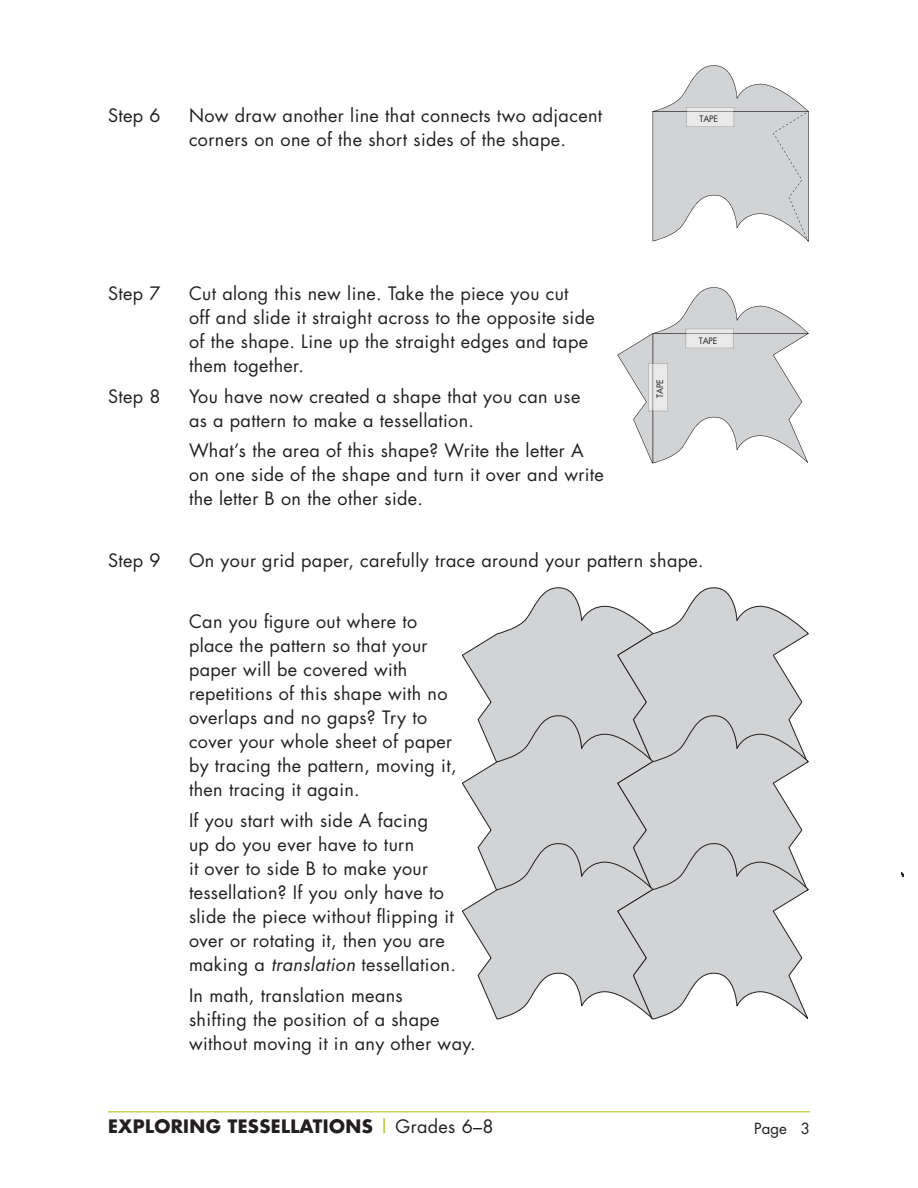
<style>
.page{position:relative;width:918px;height:1188px;background:#fff}
.page>*{position:absolute;margin:0;border:0;box-sizing:border-box;transform-origin:0 0}
.t1{font:18px/24px "Futura";letter-spacing:.02em;color:#231f20}
.t2{font:700 18px "Futura";letter-spacing:.02em;color:#231f20}
.t3{font:15px "Futura";color:#231f20}
.t4{font:8.7px "Futura";color:#231f20}
.s1{font-style:italic}
.s2{font-weight:400;color:#b2bb1e}
.s3{font-weight:400}
</style>
<div class="page">
<hr style="left:108px;top:1111px;width:702px;height:1px;background:#b2bb1e">
<svg style="left:901px;top:872px;width:3px;height:5px"></svg>
<svg style="left:462px;top:587px;width:347px;height:433px"></svg>
<svg style="left:617px;top:287px;width:192px;height:176px"></svg>
<svg style="left:653px;top:65px;width:156px;height:177px"></svg>
<p class="t1" style="left:108px;top:103px;width:54px">Step 6</p>
<p class="t1" style="left:189px;top:103px;width:415px">Now draw another line that connects two adjacent corners on one of the short sides of the shape.</p>
<p class="t4" style="left:699px;top:113px;width:20px">TAPE</p>
<p class="t1" style="left:108px;top:281px;width:54px">Step 7</p>
<p class="t1" style="left:189px;top:281px;width:407px">Cut along this new line. Take the piece you cut<br>off and slide it straight across to the opposite side of the shape. Line up the straight edges and tape them together.</p>
<p class="t1" style="left:108px;top:384px;width:54px">Step 8</p>
<p class="t1" style="left:189px;top:384px;width:393px">You have now created a shape that you can use as a pattern to make a tessellation.</p>
<p class="t1" style="left:189px;top:438px;width:416px">What’s the area of this shape? Write the letter A on one side of the shape and turn it over and write the letter B on the other side.</p>
<p class="t4" style="left:654px;top:398px;width:20px;rotate:-90deg">TAPE</p>
<p class="t4" style="left:699px;top:334px;width:20px">TAPE</p>
<p class="t1" style="left:108px;top:548px;width:54px">Step 9</p>
<p class="t1" style="left:189px;top:548px;width:516px">On your grid paper, carefully trace around your pattern shape.</p>
<p class="t1" style="left:189px;top:609px;width:269px">Can you figure out where to place the pattern so that your paper will be covered with repetitions of this shape with no overlaps and no gaps? Try to cover your whole sheet of paper by tracing the pattern, moving it, then tracing it again.</p>
<p class="t1" style="left:189px;top:808px;width:268px">If you start with side A facing<br>up do you ever have to turn<br>it over to side B to make your tessellation? If you only have to slide the piece without flipping it over or rotating it, then you are making a <span class="s1">translation</span> tessellation.</p>
<p class="t1" style="left:189px;top:983px;width:288px">In math, translation means<br>shifting the position of a shape without moving it in any other way.</p>
<p class="t2" style="left:108px;top:1113px;width:387px">EXPLORING TESSELLATIONS <span class="s2">|</span> <span class="s3">Grades 6–8</span></p>
<p class="t3" style="left:754px;top:1118px;width:57px">Page 3</p>
</div>
